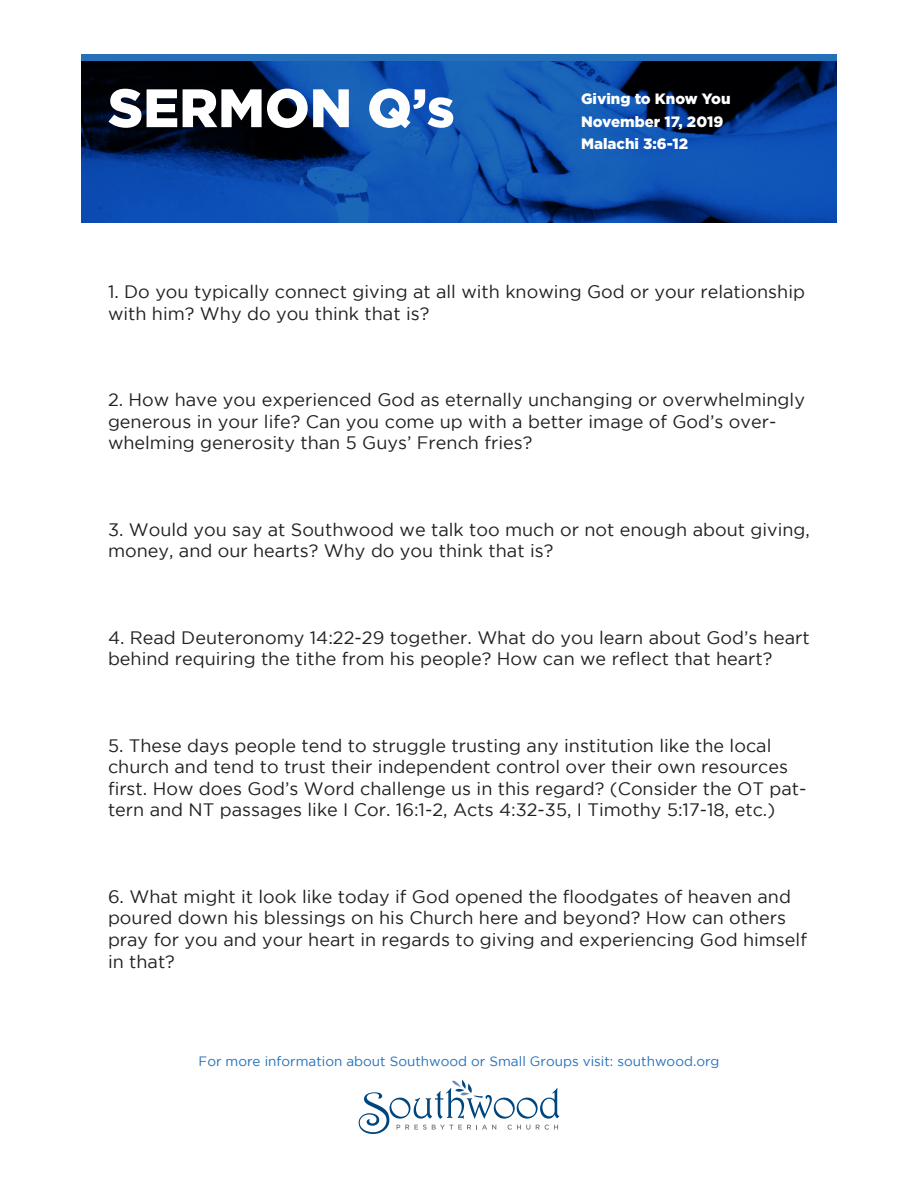
<style>
.page{position:relative;width:918px;height:1188px;background:#fff}
.page>*{position:absolute;margin:0;border:0;box-sizing:border-box;transform-origin:0 0}
.t1{font:900 54px "Gotham";color:#fff}
.t2{font:18px/21.6px "Gotham";color:#231f20}
.t3{font:900 15px "Gotham";color:#fff}
.t4{font:13.5px "Gotham";color:#2570b8}
</style>
<div class="page">
<svg style="left:359px;top:1080px;width:200px;height:54px"></svg>
<svg style="left:81px;top:61px;width:756px;height:162px;background:#0b3d85"></svg>
<div style="left:81px;top:54px;width:756px;height:7px;background:#2570b8"></div>
<p class="t1" style="left:108px;top:77px;width:348px">SERMON Q’s</p>
<p class="t3" style="left:581px;top:90px;width:151px">Giving to Know You</p>
<p class="t3" style="left:581px;top:113px;width:144px">November 17, 2019</p>
<p class="t3" style="left:581px;top:135px;width:109px">Malachi 3:6-12</p>
<p class="t2" style="left:108px;top:281px;width:699px">1. Do you typically connect giving at all with knowing God or your relationship with him? Why do you think that is?</p>
<p class="t2" style="left:108px;top:389px;width:698px">2. How have you experienced God as eternally unchanging or overwhelmingly generous in your life? Can you come up with a better image of God’s over&shy;whelming generosity than 5 Guys’ French fries?</p>
<p class="t2" style="left:108px;top:518px;width:703px">3. Would you say at Southwood we talk too much or not enough about giving, money, and our hearts? Why do you think that is?</p>
<p class="t2" style="left:108px;top:626px;width:703px">4. Read Deuteronomy 14:22-29 together. What do you learn about God’s heart behind requiring the tithe from his people? How can we reflect that heart?</p>
<p class="t2" style="left:108px;top:734px;width:700px">5. These days people tend to struggle trusting any institution like the local church and tend to trust their independent control over their own resources first. How does God’s Word challenge us in this regard? (Consider the OT pat&shy;tern and NT passages like I Cor. 16:1-2, Acts 4:32-35, I Timothy 5:17-18, etc.)</p>
<p class="t2" style="left:108px;top:885px;width:700px">6. What might it look like today if God opened the floodgates of heaven and poured down his blessings on his Church here and beyond? How can others pray for you and your heart in regards to giving and experiencing God himself in that?</p>
<p class="t4" style="left:199px;top:1054px;width:522px">For more information about Southwood or Small Groups visit: southwood.org</p>
</div>
